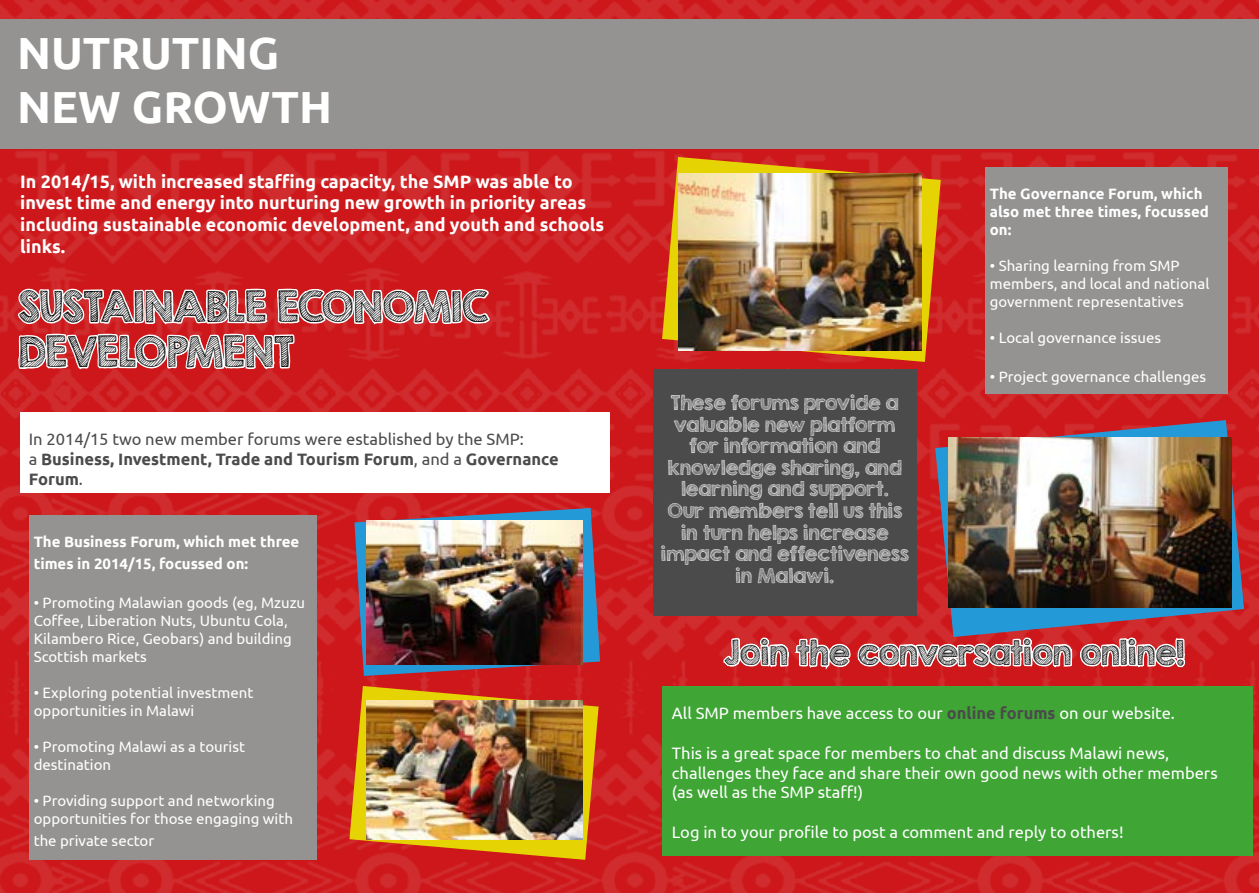
<style>
.page{position:relative;width:1259px;height:893px;background:#fff}
.page>*{position:absolute;margin:0;border:0;box-sizing:border-box;transform-origin:0 0}
.t1{font:700 45px/54px "Ubuntu";color:#fff}
.t2{font:37.5px/45px "KG Second Chances Sketch";color:#000}
.t3{font:30px "KG Second Chances Sketch";color:#000}
.t4{font:700 18px/21.6px "Ubuntu";color:#fff}
.t5{font:18px/21.6px "KG Second Chances Sketch";color:#fff;text-align:center}
.t6{font:16.5px/19.8px "Ubuntu";color:#fff}
.t7{font:16.5px/19.8px "Ubuntu";color:#4b4b4b}
.t8{font:15px/18px "Ubuntu";color:#fff}
.t9{font:700 15px/18px "Ubuntu";color:#fff}
.s1{font-weight:700}
.s2{font-weight:700;color:#4b4b4b}
</style>
<div class="page">
<img style="left:0;top:0;width:1259px;height:893px">
<div style="left:0;top:19px;width:1259px;height:130px;background:#949392"></div>
<div style="left:29px;top:515px;width:288px;height:345px;background:#949392"></div>
<div style="left:985px;top:168px;width:242px;height:226px;background:#949392"></div>
<div style="left:653px;top:369px;width:263px;height:247px;background:#4b4b4b"></div>
<svg style="left:3px;top:149px;width:597px;height:527px"></svg>
<img style="left:366px;top:520px;width:216px;height:144px">
<svg style="left:349px;top:686px;width:249px;height:174px;background:#d87413"></svg>
<img style="left:366px;top:700px;width:216px;height:139px">
<svg style="left:662px;top:157px;width:278px;height:205px;background:#d66814"></svg>
<img style="left:678px;top:173px;width:243px;height:178px">
<svg style="left:935px;top:420px;width:309px;height:217px;background:#964255"></svg>
<img style="left:948px;top:437px;width:283px;height:170px">
<div style="left:662px;top:686px;width:590px;height:169px;background:#3fa535"></div>
<svg style="left:721px;top:571px;width:466px;height:115px"></svg>
<h1 class="t1" style="left:17px;top:25px;width:317px">NUTRUTING<br>NEW GROWTH</h1>
<p class="t4" style="left:20px;top:170px;width:585px">In 2014/15, with increased staffing capacity, the SMP was able to invest time and energy into nurturing new growth in priority areas including sustainable economic development, and youth and schools links.</p>
<h2 class="t2" style="left:19px;top:284px;width:471px">SUSTAINABLE ECONOMIC<br>DEVELOPMENT</h2>
<p class="t7" style="left:29px;top:429px;width:531px">In 2014/15 two new member forums were established by the SMP:<br>a <span class="s1">Business, Investment, Trade and Tourism Forum</span>, and a <span class="s1">Governance<br>Forum</span>.</p>
<p class="t9" style="left:34px;top:531px;width:267px;line-height:21.6px">The Business Forum, which met three times in 2014/15, focussed on:</p>
<p class="t8" style="left:34px;top:594px;width:273px">• Promoting Malawian goods (eg, Mzuzu Coffee, Liberation Nuts, Ubuntu Cola, Kilambero Rice, Geobars) and building Scottish markets</p>
<p class="t8" style="left:34px;top:684px;width:221px">• Exploring potential investment opportunities in Malawi</p>
<p class="t8" style="left:34px;top:738px;width:213px">• Promoting Malawi as a tourist destination</p>
<p class="t8" style="left:34px;top:792px;width:261px">• Providing support and networking opportunities for those engaging with</p>
<p class="t8" style="left:34px;top:831px;width:122px">the private sector</p>
<p class="t5" style="left:661px;top:392px;width:249px">These forums provide a valuable new platform for information and knowledge sharing, and learning and support.<br>Our members tell us this in turn helps increase impact and effectiveness in Malawi.</p>
<p class="t9" style="left:990px;top:184px;width:221px">The Governance Forum, which also met three times, focussed on:</p>
<p class="t8" style="left:990px;top:256px;width:221px">• Sharing learning from SMP members, and local and national government representatives</p>
<p class="t8" style="left:990px;top:328px;width:173px">• Local governance issues</p>
<p class="t8" style="left:990px;top:367px;width:218px">• Project governance challenges</p>
<h3 class="t3" style="left:724px;top:634px;width:461px">Join the conversation online!</h3>
<p class="t6" style="left:672px;top:703px;width:504px">All SMP members have access to our <span class="s2">online forums</span> on our website.</p>
<p class="t6" style="left:672px;top:742px;width:547px">This is a great space for members to chat and discuss Malawi news, challenges they face and share their own good news with other members (as well as the SMP staff!)</p>
<p class="t6" style="left:672px;top:822px;width:453px">Log in to your profile to post a comment and reply to others!</p>
</div>
